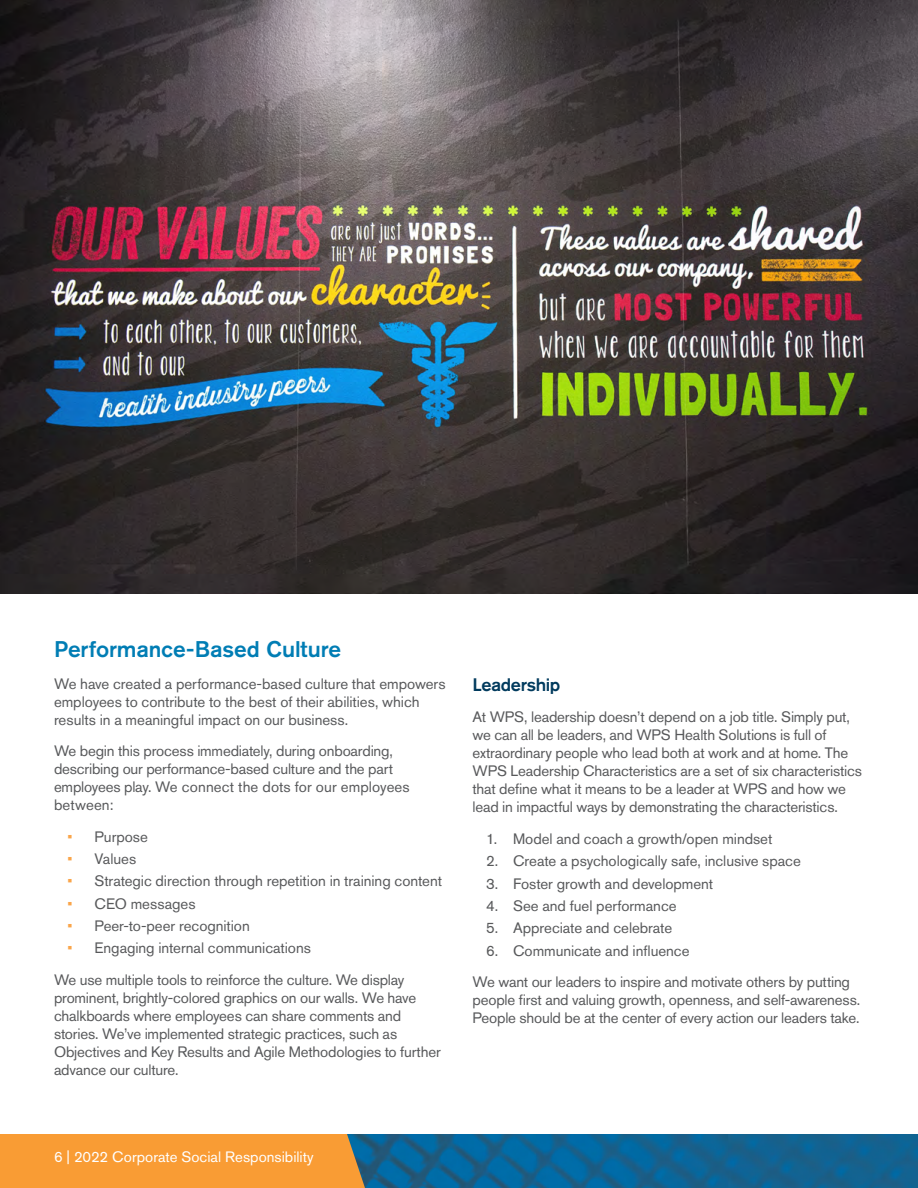
<style>
.page{position:relative;width:918px;height:1188px;background:#fff}
.page>*{position:absolute;margin:0;border:0;box-sizing:border-box;transform-origin:0 0}
.Healdline_2{font:500 22.5px "Akzidenz Grotesk BE";color:#007db4}
.Subhead{font:500 18px "Akzidenz Grotesk BE";letter-spacing:-.02em;color:#003a5d}
.Body{font:15px/18px "Akzidenz Grotesk BE";letter-spacing:-.01em;color:#58595b}
.t1{font:15px "Akzidenz Grotesk BE";color:#fff}
.s1{color:#faa54a}
</style>
<div class="page">
<img style="left:0;top:0;width:918px;height:594px">
<img style="left:365px;top:1134px;width:553px;height:54px">
<div style="left:0;top:1134px;width:365px;height:54px;background:#f99c34"></div>
<p class="Healdline_2" style="left:54px;top:635px;width:289px">Performance-Based Culture</p>
<p class="Body" style="left:54px;top:674px;width:393px">We have created a performance-based culture that empowers employees to contribute to the best of their abilities, which results in a meaningful impact on our business.</p>
<p class="Body" style="left:54px;top:742px;width:357px">We begin this process immediately, during onboarding, describing our performance-based culture and the part employees play. We connect the dots for our employees between:</p>
<p class="Body" style="left:68px;top:827px;width:82px"><span class="s1">•</span> Purpose</p>
<p class="Body" style="left:68px;top:850px;width:70px"><span class="s1">•</span> Values</p>
<p class="Body" style="left:68px;top:872px;width:376px"><span class="s1">•</span> Strategic direction through repetition in training content</p>
<p class="Body" style="left:68px;top:894px;width:130px"><span class="s1">•</span> CEO messages</p>
<p class="Body" style="left:68px;top:917px;width:184px"><span class="s1">•</span> Peer-to-peer recognition</p>
<p class="Body" style="left:68px;top:939px;width:245px"><span class="s1">•</span> Engaging internal communications</p>
<p class="Body" style="left:54px;top:970px;width:388px">We use multiple tools to reinforce the culture. We display prominent, brightly-colored graphics on our walls. We have chalkboards where employees can share comments and stories. We’ve implemented strategic practices, such as Objectives and Key Results and Agile Methodologies to further advance our culture.</p>
<p class="Subhead" style="left:472px;top:674px;width:89px">Leadership</p>
<p class="Body" style="left:472px;top:708px;width:391px">At WPS, leadership doesn’t depend on a job title. Simply put, we can all be leaders, and WPS Health Solutions is full of extraordinary people who lead both at work and at home. The WPS Leadership Characteristics are a set of six characteristics that define what it means to be a leader at WPS and how we lead in impactful ways by demonstrating the characteristics.</p>
<p class="Body" style="left:486px;top:830px;width:288px">1. Model and coach a growth/open mindset</p>
<p class="Body" style="left:486px;top:852px;width:317px">2. Create a psychologically safe, inclusive space</p>
<p class="Body" style="left:486px;top:874px;width:229px">3. Foster growth and development</p>
<p class="Body" style="left:486px;top:897px;width:192px">4. See and fuel performance</p>
<p class="Body" style="left:486px;top:919px;width:188px">5. Appreciate and celebrate</p>
<p class="Body" style="left:486px;top:941px;width:205px">6. Communicate and influence</p>
<p class="Body" style="left:472px;top:973px;width:389px">We want our leaders to inspire and motivate others by putting people first and valuing growth, openness, and self-awareness.<br>People should be at the center of every action our leaders take.</p>
<p class="t1" style="left:54px;top:1148px;width:261px">6 | 2022 Corporate Social Responsibility</p>
</div>
